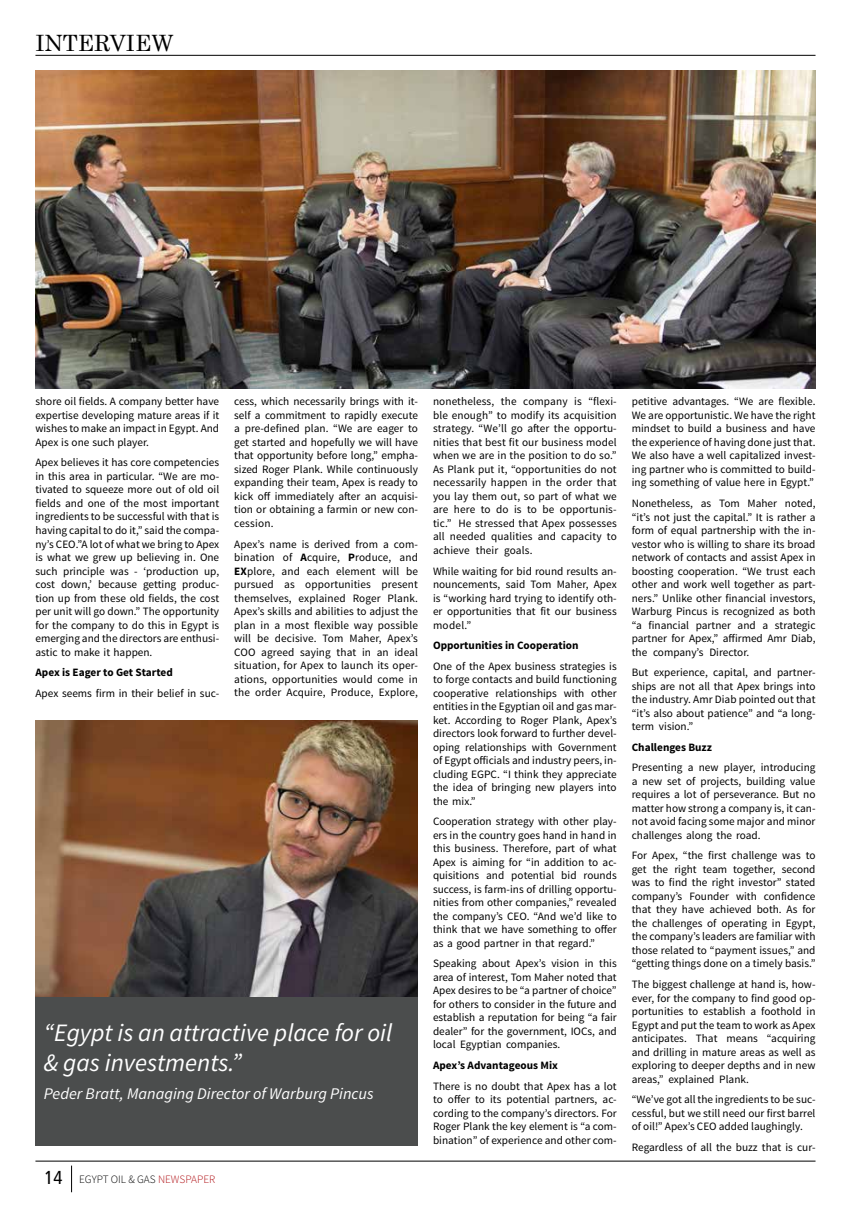
<style>
.page{position:relative;width:851px;height:1205px;background:#fff}
.page>*{position:absolute;margin:0;border:0;box-sizing:border-box;transform-origin:0 0}
.t1{font:italic 25px/30px "Source Sans Pro";color:#fff}
.t2{font:22.5px "Century";color:#000}
.t3{font:italic 16.25px "Source Sans Pro";color:#fff}
.t4{font:11.25px/13.5px "Source Sans Pro";color:#000;text-align:justify}
.t5{font:700 11.25px "Source Sans Pro";color:#000}
.t6{font:300 11.25px "Source Sans Pro";color:#000}
.s1{font-weight:700}
.s2{font-family:"Frutiger LT Pro";font-weight:400;font-stretch:condensed;font-size:18.75px}
.s3{color:#b11116}
</style>
<div class="page">
<img style="left:35px;top:71px;width:780px;height:317px">
<img style="left:35px;top:720px;width:383px;height:277px">
<div style="left:35px;top:997px;width:383px;height:149px;background:#4b4d4d"></div>
<hr style="left:35px;top:55px;width:780px;height:1px;background:#000">
<hr style="left:35px;top:1161px;width:780px;height:1px;background:#000">
<svg style="left:71px;top:1165px;width:1px;height:27px"></svg>
<h2 class="t2" style="left:35px;top:23px;width:139px">INTERVIEW</h2>
<p class="t4" style="left:35px;top:395px;width:185px">shore oil fields. A company better have expertise developing mature areas if it wishes to make an impact in Egypt. And Apex is one such player.</p>
<p class="t4" style="left:35px;top:456px;width:185px">Apex believes it has core competencies in this area in particular. “We are mo&shy;tivated to squeeze more out of old oil fields and one of the most important ingredients to be successful with that is having capital to do it,” said the compa&shy;ny’s CEO.”A lot of what we bring to Apex is what we grew up believing in. One such principle was - ‘production up, cost down,’ because getting produc&shy;tion up from these old fields, the cost per unit will go down.” The opportunity for the company to do this in Egypt is emerging and the directors are enthusi&shy;astic to make it happen.</p>
<p class="t5" style="left:35px;top:665px;width:139px">Apex is Eager to Get Started</p>
<p class="t4" style="left:35px;top:686px;width:185px">Apex seems firm in their belief in suc-</p>
<p class="t4" style="left:234px;top:395px;width:185px">cess, which necessarily brings with it&shy;self a commitment to rapidly execute a pre-defined plan. “We are eager to get started and hopefully we will have that opportunity before long,” empha&shy;sized Roger Plank. While continuously expanding their team, Apex is ready to kick off immediately after an acquisi&shy;tion or obtaining a farmin or new con&shy;cession.</p>
<p class="t4" style="left:234px;top:537px;width:185px">Apex’s name is derived from a com&shy;bination of <span class="s1">A</span>cquire, <span class="s1">P</span>roduce, and <span class="s1">EX</span>plore, and each element will be pursued as opportunities present themselves, explained Roger Plank.<br>Apex’s skills and abilities to adjust the plan in a most flexible way possible will be decisive. Tom Maher, Apex’s COO agreed saying that in an ideal situation, for Apex to launch its oper&shy;ations, opportunities would come in the order Acquire, Produce, Explore,</p>
<h1 class="t1" style="left:44px;top:1017px;width:350px">“Egypt is an attractive place for oil &amp; gas investments.”</h1>
<h3 class="t3" style="left:44px;top:1084px;width:331px">Peder Bratt, Managing Director of Warburg Pincus</h3>
<p class="t6" style="left:45px;top:1172px;width:172px"><span class="s2">14</span> EGYPT OIL &amp; GAS <span class="s3">NEWSPAPER</span></p>
<p class="t4" style="left:433px;top:395px;width:185px">nonetheless, the company is “flexi&shy;ble enough” to modify its acquisition strategy. “We’ll go after the opportu&shy;nities that best fit our business model when we are in the position to do so.” As Plank put it, “opportunities do not necessarily happen in the order that you lay them out, so part of what we are here to do is to be opportunis&shy;tic.” He stressed that Apex possesses all needed qualities and capacity to achieve their goals.</p>
<p class="t4" style="left:433px;top:564px;width:185px">While waiting for bid round results an&shy;nouncements, said Tom Maher, Apex is “working hard trying to identify oth&shy;er opportunities that fit our business model.”</p>
<p class="t5" style="left:433px;top:638px;width:147px">Opportunities in Cooperation</p>
<p class="t4" style="left:433px;top:659px;width:185px">One of the Apex business strategies is to forge contacts and build functioning cooperative relationships with other entities in the Egyptian oil and gas mar&shy;ket. According to Roger Plank, Apex’s directors look forward to further devel&shy;oping relationships with Government of Egypt officials and industry peers, in&shy;cluding EGPC. “I think they appreciate the idea of bringing new players into the mix.”</p>
<p class="t4" style="left:433px;top:815px;width:185px">Cooperation strategy with other play&shy;ers in the country goes hand in hand in this business. Therefore, part of what Apex is aiming for “in addition to ac&shy;quisitions and potential bid rounds success, is farm-ins of drilling opportu&shy;nities from other companies,” revealed the company’s CEO. “And we’d like to think that we have something to offer as a good partner in that regard.”</p>
<p class="t4" style="left:433px;top:957px;width:185px">Speaking about Apex’s vision in this area of interest, Tom Maher noted that Apex desires to be “a partner of choice” for others to consider in the future and establish a reputation for being “a fair dealer” for the government, IOCs, and local Egyptian companies.</p>
<p class="t5" style="left:433px;top:1058px;width:126px">Apex’s Advantageous Mix</p>
<p class="t4" style="left:433px;top:1079px;width:185px">There is no doubt that Apex has a lot to offer to its potential partners, ac&shy;cording to the company’s directors. For Roger Plank the key element is “a com&shy;bination” of experience and other com-</p>
<p class="t4" style="left:631px;top:395px;width:185px">petitive advantages. “We are flexible.<br>We are opportunistic. We have the right mindset to build a business and have the experience of having done just that.<br>We also have a well capitalized invest&shy;ing partner who is committed to build&shy;ing something of value here in Egypt.”</p>
<p class="t4" style="left:631px;top:497px;width:185px">Nonetheless, as Tom Maher noted, “it’s not just the capital.” It is rather a form of equal partnership with the in&shy;vestor who is willing to share its broad network of contacts and assist Apex in boosting cooperation. “We trust each other and work well together as part&shy;ners.” Unlike other financial investors, Warburg Pincus is recognized as both “a financial partner and a strategic partner for Apex,” affirmed Amr Diab, the company’s Director.</p>
<p class="t4" style="left:631px;top:666px;width:185px">But experience, capital, and partner&shy;ships are not all that Apex brings into the industry. Amr Diab pointed out that “it’s also about patience” and “a long&shy;term vision.”</p>
<p class="t5" style="left:631px;top:740px;width:82px">Challenges Buzz</p>
<p class="t4" style="left:631px;top:761px;width:185px">Presenting a new player, introducing a new set of projects, building value requires a lot of perseverance. But no matter how strong a company is, it can&shy;not avoid facing some major and minor challenges along the road.</p>
<p class="t4" style="left:631px;top:849px;width:185px">For Apex, “the first challenge was to get the right team together, second was to find the right investor” stated company’s Founder with confidence that they have achieved both. As for the challenges of operating in Egypt, the company’s leaders are familiar with those related to “payment issues,” and “getting things done on a timely basis.”</p>
<p class="t4" style="left:631px;top:978px;width:185px">The biggest challenge at hand is, how&shy;ever, for the company to find good op&shy;portunities to establish a foothold in Egypt and put the team to work as Apex anticipates. That means “acquiring and drilling in mature areas as well as exploring to deeper depths and in new areas,” explained Plank.</p>
<p class="t4" style="left:631px;top:1093px;width:185px">“We’ve got all the ingredients to be suc&shy;cessful, but we still need our first barrel of oil!” Apex’s CEO added laughingly.</p>
<p class="t4" style="left:631px;top:1140px;width:185px">Regardless of all the buzz that is cur-</p>
</div>
